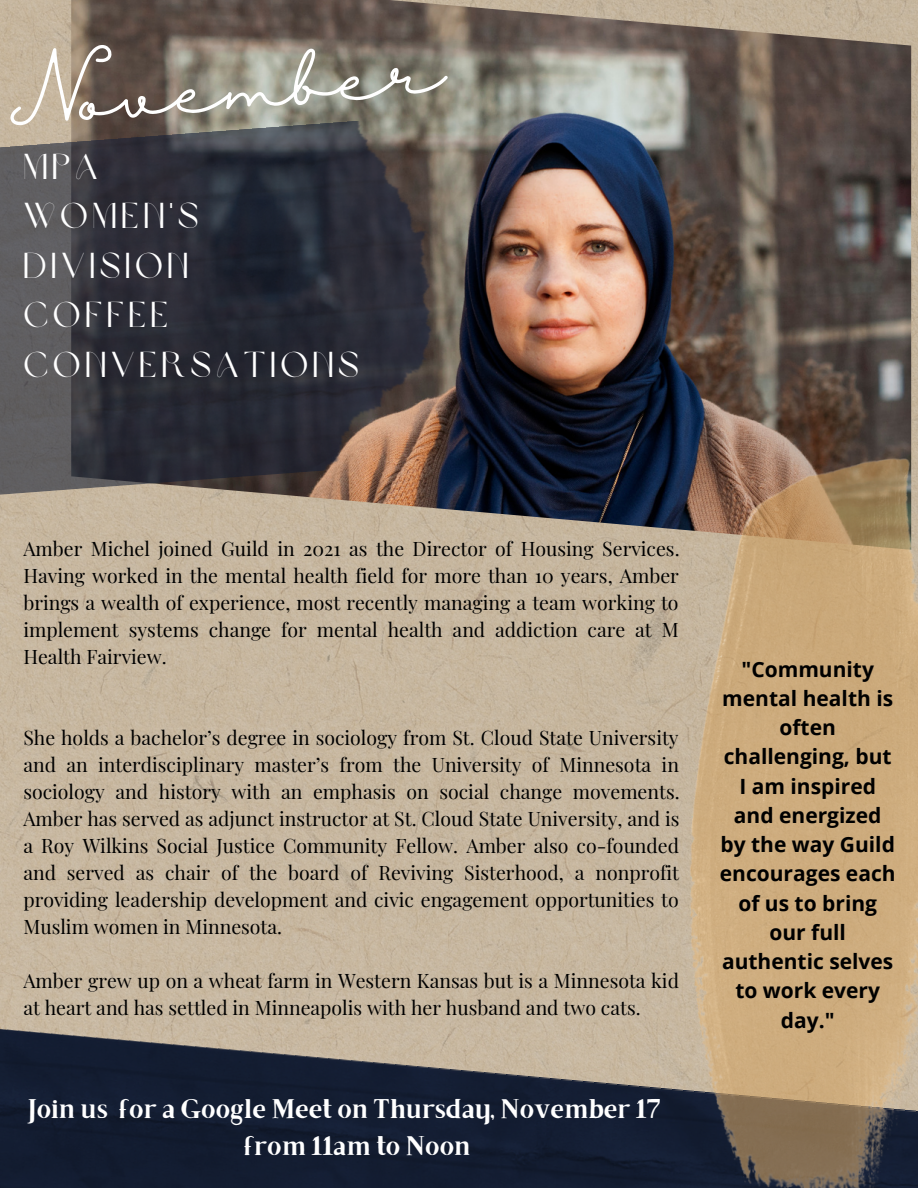
<style>
.page{position:relative;width:918px;height:1188px;background:#fff}
.page>*{position:absolute;margin:0;border:0;box-sizing:border-box;transform-origin:0 0}
.t1{font:63.75px "Halimun";color:#fff}
.t2{font:35.7px/49.5px "Brown Sugar";letter-spacing:.13em;color:#fff}
.t3{font:27px/37.2px "Brixton TC";color:#fff}
.t4{font:700 21px/29.2px "Open Sans";color:#000;text-align:center}
.t5{font:19.5px/27px "Playfair Display";color:#000;text-align:justify}
</style>
<div class="page">
<img style="left:0;top:0;width:918px;height:1013px">
<img style="left:71px;top:0;width:840px;height:550px">
<img style="left:0;top:116px;width:447px;height:450px">
<img style="left:0;top:1013px;width:658px;height:175px">
<img style="left:658px;top:455px;width:260px;height:733px">
<h1 class="t1" style="left:4px;top:67px;width:441px;rotate:-4deg">November</h1>
<h2 class="t2" style="left:23px;top:145px;width:337px">MPA<br>WOMEN'S<br>DIVISION<br>COFFEE<br>CONVERSATIONS</h2>
<p class="t5" style="left:23px;top:534px;width:658px">Amber Michel joined Guild in 2021 as the Director of Housing Services.<br>Having worked in the mental health field for more than 10 years, Amber brings a wealth of experience, most recently managing a team working to implement systems change for mental health and addiction care at M Health Fairview.</p>
<p class="t5" style="left:23px;top:723px;width:658px">She holds a bachelor’s degree in sociology from St. Cloud State University and an interdisciplinary master’s from the University of Minnesota in sociology and history with an emphasis on social change movements.<br>Amber has served as adjunct instructor at St. Cloud State University, and is a Roy Wilkins Social Justice Community Fellow. Amber also co-founded and served as chair of the board of Reviving Sisterhood, a nonprofit providing leadership development and civic engagement opportunities to Muslim women in Minnesota.</p>
<p class="t5" style="left:23px;top:966px;width:657px">Amber grew up on a wheat farm in Western Kansas but is a Minnesota kid at heart and has settled in Minneapolis with her husband and two cats.</p>
<h3 class="t3" style="left:244px;top:1094px;width:418px;text-indent:-217px">Join us for a Google Meet on Thursday, November 17 from 11am to Noon</h3>
<p class="t4" style="left:720px;top:654px;width:177px">"Community mental health is often challenging, but<br>I am inspired and energized by the way Guild encourages each of us to bring our full authentic selves to work every day."</p>
</div>
